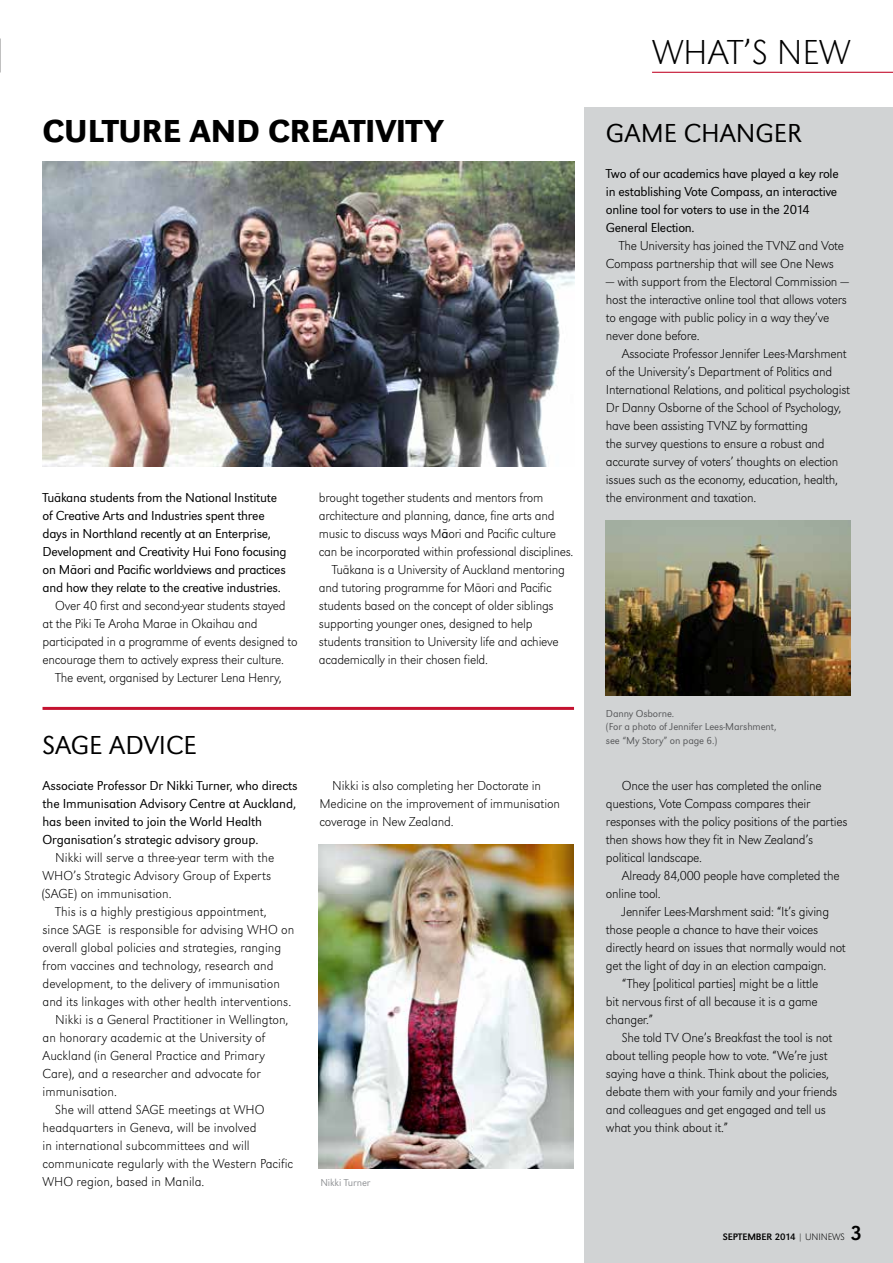
<style>
.page{position:relative;width:893px;height:1263px;background:#fff}
.page>*{position:absolute;margin:0;border:0;box-sizing:border-box;transform-origin:0 0}
.t1{font:36px "Grot Macron Extra Lt";color:#000}
.t2{font:500 33px "Grot Macron";color:#000}
.t3{font:300 27px "Grot Macron";color:#000}
.t4{font:13.5px/18px "Grot Macron Extra Lt";letter-spacing:-.02em;color:#000}
.t5{font:13.5px/18px "Grot Macron Extra Lt";color:#000}
.t6{font:300 13.5px/18px "Grot Macron";letter-spacing:-.02em;color:#000}
.t7{font:300 10.5px/13.5px "Grot Macron";letter-spacing:-.01em;color:#58595b}
.t8{font:300 10.5px "Grot Macron";letter-spacing:-.01em;color:#939598}
.t9{font:9.75px "Grot Macron Extra Lt";letter-spacing:-.01em;color:#000}
.t10{font:9.75px "Grot Macron Reg";color:#000}
.s1{font-family:"Grot Macron";font-weight:300}
.s2{font-family:"Grot Macron Reg"}
.s3{font-family:"Grot Macron Reg";font-size:21px}
</style>
<div class="page">
<hr style="left:0;top:0;width:1px;height:1263px;background:#c41230">
<hr style="left:0;top:87px;width:1px;height:101px;background:#c72937">
<hr style="left:0;top:0;width:1px;height:87px;background:#cd4646">
<hr style="left:0;top:388px;width:1px;height:100px;background:#c72937">
<hr style="left:0;top:288px;width:1px;height:100px;background:#cd4646">
<hr style="left:0;top:689px;width:1px;height:100px;background:#c72937">
<hr style="left:0;top:589px;width:1px;height:100px;background:#cd4646">
<hr style="left:0;top:990px;width:1px;height:100px;background:#c72937">
<hr style="left:0;top:1188px;width:1px;height:75px;background:#c72937">
<hr style="left:0;top:890px;width:1px;height:100px;background:#cd4646">
<div style="left:585px;top:107px;width:308px;height:1156px;background:#d1d3d4"></div>
<hr style="left:652px;top:72px;width:241px;height:1px;background:#c41230">
<hr style="left:43px;top:707px;width:531px;height:3px;background:#c41230">
<img style="left:43px;top:161px;width:531px;height:305px">
<img style="left:319px;top:844px;width:254px;height:324px">
<img style="left:606px;top:520px;width:244px;height:176px">
<h1 class="t1" style="left:652px;top:31px;width:174px">What’s New</h1>
<h2 class="t2" style="left:43px;top:112px;width:402px">CULTURE AND CREATIVITY</h2>
<h3 class="t3" style="left:606px;top:118px;width:19px">game</h3>
<h3 class="t3" style="left:684px;top:118px;width:18px">change</h3>
<h3 class="t3" style="left:787px;top:118px;width:17px">r</h3>
<p class="t6" style="left:43px;top:489px;width:246px">Tuākana students from the National Institute of Creative Arts and Industries spent three days in Northland recently at an Enterprise, Development and Creativity Hui Fono focusing on Māori and Pacific worldviews and practices and how they relate to the creative industries.</p>
<p class="t4" style="left:43px;top:597px;width:257px;text-indent:13px">Over 40 first and second-year students stayed at the Piki Te Aroha Marae in Okaihau and participated in a programme of events designed to encourage them to actively express their culture.</p>
<p class="t4" style="left:55px;top:669px;width:228px">The event, organised by Lecturer Lena Henry,</p>
<h3 class="t3" style="left:43px;top:730px;width:83px">SAge advice</h3>
<p class="t6" style="left:43px;top:777px;width:257px">Associate Professor Dr Nikki Turner, who directs the Immunisation Advisory Centre at Auckland, has been invited to join the World Health Organisation’s strategic advisory group.</p>
<p class="t5" style="left:43px;top:849px;width:233px;text-indent:13px">Nikki will serve a three-year term with the<br>WHO’s Strategic Advisory Group of Experts (SAGE) on immunisation.</p>
<p class="t5" style="left:55px;top:903px;width:213px">This is a highly prestigious appointment,</p>
<p class="t5" style="left:43px;top:921px;width:253px">since SAGE is responsible for advising WHO on</p>
<p class="t5" style="left:43px;top:939px;width:240px">overall global policies and strategies, ranging</p>
<p class="t5" style="left:43px;top:957px;width:233px">from vaccines and technology, research and</p>
<p class="t5" style="left:43px;top:975px;width:239px">development, to the delivery of immunisation</p>
<p class="t5" style="left:43px;top:993px;width:250px">and its linkages with other health interventions.</p>
<p class="t5" style="left:55px;top:1011px;width:235px">Nikki is a General Practitioner in Wellington,</p>
<p class="t5" style="left:43px;top:1029px;width:224px">an honorary academic at the University of</p>
<p class="t5" style="left:43px;top:1047px;width:224px">Auckland (in General Practice and Primary</p>
<p class="t5" style="left:43px;top:1065px;width:220px">Care), and a researcher and advocate for</p>
<p class="t5" style="left:43px;top:1083px;width:76px">immunisation.</p>
<p class="t5" style="left:55px;top:1101px;width:211px">She will attend SAGE meetings at WHO</p>
<p class="t5" style="left:43px;top:1119px;width:216px">headquarters in Geneva, will be involved</p>
<p class="t5" style="left:43px;top:1137px;width:209px">in international subcommittees and will</p>
<p class="t5" style="left:43px;top:1155px;width:252px">communicate regularly with the Western Pacific</p>
<p class="t5" style="left:43px;top:1173px;width:163px">WHO region, based in Manila.</p>
<p class="t4" style="left:319px;top:489px;width:226px">brought together students and mentors from</p>
<p class="t4" style="left:319px;top:507px;width:237px">architecture and planning, dance, fine arts and</p>
<p class="t4" style="left:319px;top:525px;width:239px">music to discuss ways M<span class="s1">ā</span>ori and Pacific culture</p>
<p class="t4" style="left:319px;top:543px;width:256px">can be incorporated within professional disciplines.</p>
<p class="t4" style="left:332px;top:561px;width:235px">Tuākana is a University of Auckland mentoring</p>
<p class="t4" style="left:319px;top:579px;width:234px">and tutoring programme for Māori and Pacific</p>
<p class="t4" style="left:319px;top:597px;width:236px">students based on the concept of older siblings</p>
<p class="t4" style="left:319px;top:615px;width:215px">supporting younger ones, designed to help</p>
<p class="t4" style="left:319px;top:633px;width:241px">students transition to University life and achieve</p>
<p class="t4" style="left:319px;top:651px;width:171px">academically in their chosen field.</p>
<p class="t4" style="left:320px;top:777px;width:242px;text-indent:13px">Nikki is also completing her Doctorate in<br>Medicine on the improvement of immunisation coverage in New Zealand.</p>
<p class="t8" style="left:320px;top:1177px;width:52px">Nikki Turner</p>
<p class="t6" style="left:606px;top:165px;width:234px">Two of our academics have played a key role in establishing Vote Compass, an interactive online tool for voters to use in the 2014<br>General Election.</p>
<p class="t4" style="left:606px;top:237px;width:239px;text-indent:13px">The University has joined the TVNZ and Vote<br>Compass partnership that will see One News</p>
<p class="t4" style="left:606px;top:273px;width:244px"><span class="s1">—</span> with support from the Electoral Commission <span class="s1">— </span>host the interactive online tool that allows voters to engage with public policy in a way they’ve never done before.</p>
<p class="t4" style="left:606px;top:345px;width:246px;text-indent:16px">Associate Professor Jennifer Lees-Marshment of the University’s Department of Politics and International Relations, and political psychologist Dr Danny Osborne of the School of Psychology, have been assisting TVNZ by formatting<br>the survey questions to ensure a robust and accurate survey of voters’ thoughts on election issues such as the economy, education, health, the environment and taxation.</p>
<p class="t7" style="left:606px;top:706px;width:172px">Danny Osborne.<br>(For a photo of Jennifer Lees-Marshment, see “My Story” on page 6.)</p>
<p class="t4" style="left:606px;top:777px;width:243px;text-indent:16px">Once the user has completed the online questions, Vote Compass compares their responses with the policy positions of the parties then shows how they fit in New Zealand’s political landscape.</p>
<p class="t4" style="left:606px;top:867px;width:235px;text-indent:16px">Already 84,000 people have completed the online tool.</p>
<p class="t4" style="left:622px;top:903px;width:209px">Jennifer Lees-Marshment said: “It’s giving</p>
<p class="t4" style="left:606px;top:921px;width:214px">those people a chance to have their voices</p>
<p class="t4" style="left:606px;top:939px;width:241px">directly heard on issues that normally would not</p>
<p class="t4" style="left:606px;top:957px;width:222px">get the light of day in an election campaign.</p>
<p class="t4" style="left:622px;top:975px;width:198px">“They [political parties] might be a little</p>
<p class="t4" style="left:606px;top:993px;width:213px">bit nervous first of all because it is a game</p>
<p class="t4" style="left:606px;top:1011px;width:49px">changer.”</p>
<p class="t4" style="left:622px;top:1029px;width:212px">She told TV One’s Breakfast the tool is not</p>
<p class="t4" style="left:606px;top:1047px;width:223px">about telling people how to vote. “We’re just</p>
<p class="t4" style="left:606px;top:1065px;width:225px">saying have a think. Think about the policies,</p>
<p class="t4" style="left:606px;top:1083px;width:233px">debate them with your family and your friends</p>
<p class="t4" style="left:606px;top:1101px;width:221px">and colleagues and get engaged and tell us</p>
<p class="t4" style="left:606px;top:1119px;width:124px">what you think about it.”</p>
<p class="t10" style="left:723px;top:1231px;width:6px">SEPTE</p>
<p class="t10" style="left:747px;top:1231px;width:15px">MBER</p>
<p class="t9" style="left:775px;top:1231px;width:89px"><span class="s2">2014</span> | UNINEWS <span class="s3">3</span></p>
</div>
